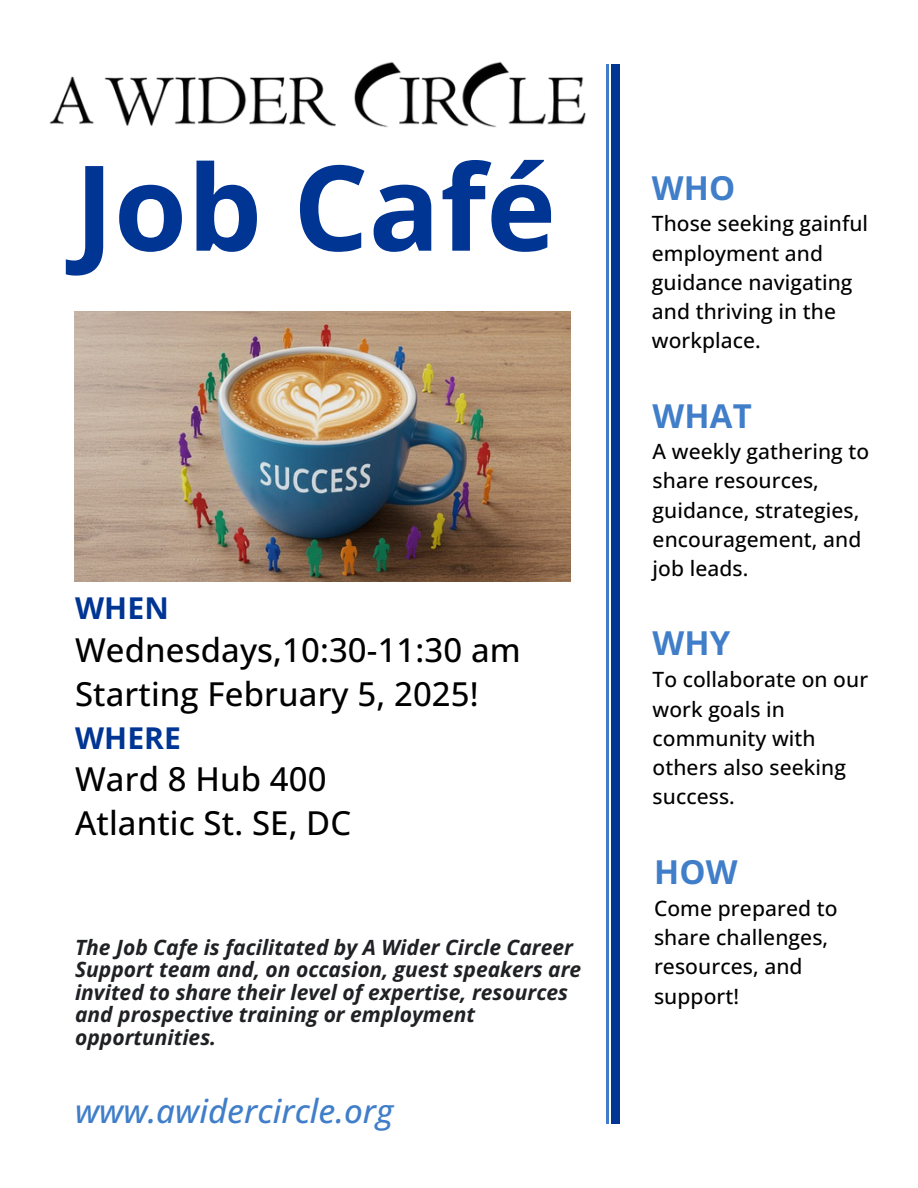
<style>
.page{position:relative;width:918px;height:1188px;background:#fff}
.page>*{position:absolute;margin:0;border:0;box-sizing:border-box;transform-origin:0 0}
.t1{font:700 118.5px "Open Sans";color:#003594}
.t2{font:500 33px/43.8px "Open Sans";letter-spacing:.005em;color:#000}
.t3{font:italic 500 33px "Open Sans";color:#407ec9}
.t4{font:700 33px "Open Sans";letter-spacing:.005em;color:#407ec9}
.t5{font:700 30.15px "Open Sans";color:#003594}
.t6{font:700 30px "Open Sans";letter-spacing:.005em;color:#003594}
.t7{font:500 21.15px/29.2px "Open Sans";letter-spacing:.005em;color:#000}
.t8{font:500 21px/29.2px "Open Sans";letter-spacing:.005em;color:#000}
.t9{font:italic 700 21px/22.5px "Open Sans";color:#202124}
</style>
<div class="page">
<div style="left:612px;top:64px;width:7px;height:1059px;background:#003594"></div>
<hr style="left:607px;top:65px;width:1px;height:1059px;background:#407ec9">
<img style="left:49px;top:61px;width:537px;height:67px">
<img style="left:75px;top:311px;width:496px;height:270px">
<p class="t1" style="left:75px;top:124px;width:483px">Job Café</p>
<h1 class="t5" style="left:75px;top:587px;width:95px">WHEN</h1>
<h1 class="t2" style="left:75px;top:627px;width:447px">Wednesdays,10:30-11:30 am<br>Starting February 5, 2025!</h1>
<h1 class="t6" style="left:75px;top:717px;width:108px">WHERE</h1>
<h1 class="t2" style="left:75px;top:757px;width:278px">Ward 8 Hub 400<br>Atlantic St. SE, DC</h1>
<p class="t9" style="left:75px;top:936px;width:508px">The Job Cafe is facilitated by A Wider Circle Career Support team and, on occasion, guest speakers are invited to share their level of expertise, resources and prospective training or employment opportunities.</p>
<h2 class="t3" style="left:75px;top:1088px;width:320px">www.awidercircle.org</h2>
<p class="t4" style="left:652px;top:165px;width:85px">WHO</p>
<h3 class="t8" style="left:652px;top:209px;width:218px">Those seeking gainful employment and guidance navigating and thriving in the workplace.</h3>
<p class="t4" style="left:653px;top:392px;width:101px">WHAT</p>
<p class="t8" style="left:653px;top:436px;width:218px">A weekly gathering to share resources, guidance, strategies, encouragement, and job leads.</p>
<p class="t4" style="left:653px;top:620px;width:79px">WHY</p>
<p class="t8" style="left:653px;top:665px;width:217px">To collaborate on our work goals in community with others also seeking success.</p>
<p class="t4" style="left:654px;top:849px;width:85px">HOW</p>
<h3 class="t7" style="left:654px;top:893px;width:185px">Come prepared to share challenges, resources, and support!</h3>
</div>
